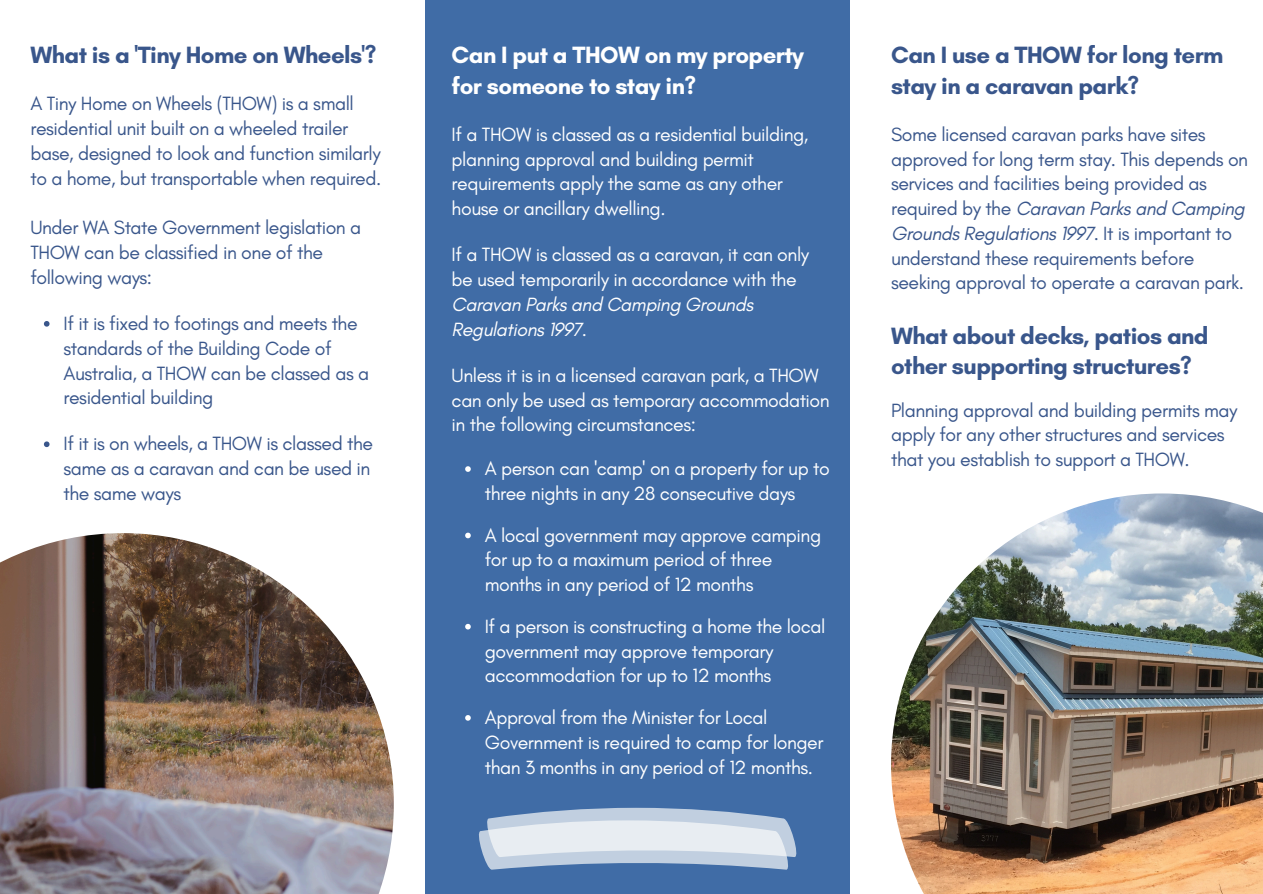
<style>
.page{position:relative;width:1263px;height:894px;background:#fff}
.page>*{position:absolute;margin:0;border:0;box-sizing:border-box;transform-origin:0 0}
.t1{font:700 24px/30.3px "Glacial Indifference";letter-spacing:-.025em;color:#39568b}
.t2{font:700 24px/30.3px "Glacial Indifference";letter-spacing:-.025em;color:#fff}
.t3{font:19.5px/24.8px "Glacial Indifference";letter-spacing:-.025em;color:#39568b}
.t4{font:19.5px/24.8px "Glacial Indifference";letter-spacing:-.025em;color:#fff}
.s1{font-style:italic}
</style>
<div class="page">
<div style="left:426px;top:0;width:424px;height:893px;background:#406ca6"></div>
<img style="left:891px;top:493px;width:372px;height:400px">
<img style="left:0;top:533px;width:394px;height:360px">
<svg style="left:44px;top:321px;width:6px;height:5px"></svg>
<svg style="left:44px;top:441px;width:6px;height:6px"></svg>
<svg style="left:465px;top:466px;width:6px;height:5px"></svg>
<svg style="left:465px;top:532px;width:6px;height:6px"></svg>
<svg style="left:465px;top:623px;width:6px;height:6px"></svg>
<svg style="left:465px;top:715px;width:6px;height:5px"></svg>
<svg style="left:479px;top:807px;width:318px;height:62px;background:#bccbde"></svg>
<p class="t1" style="left:30px;top:40px;width:347px">What is a 'Tiny Home on Wheels'?</p>
<p class="t3" style="left:30px;top:91px;width:352px">A Tiny Home on Wheels (THOW) is a small residential unit built on a wheeled trailer base, designed to look and function similarly to a home, but transportable when required.</p>
<p class="t3" style="left:30px;top:215px;width:332px">Under WA State Government legislation a<br>THOW can be classified in one of the following ways:</p>
<p class="t3" style="left:64px;top:311px;width:307px">If it is fixed to footings and meets the standards of the Building Code of<br>Australia, a THOW can be classed as a residential building</p>
<h1 class="t3" style="left:64px;top:431px;width:311px">If it is on wheels, a THOW is classed the same as a caravan and can be used in the same ways</h1>
<p class="t2" style="left:452px;top:40px;width:354px">Can I put a THOW on my property for someone to stay in?</p>
<p class="t4" style="left:452px;top:122px;width:358px">If a THOW is classed as a residential building, planning approval and building permit requirements apply the same as any other house or ancillary dwelling.</p>
<p class="t4" style="left:452px;top:242px;width:359px">If a THOW is classed as a caravan, it can only be used temporarily in accordance with the <span class="s1">Caravan Parks and Camping Grounds Regulations 1997</span>.</p>
<p class="t4" style="left:452px;top:362px;width:380px">Unless it is in a licensed caravan park, a THOW can only be used as temporary accommodation in the following circumstances:</p>
<p class="t4" style="left:485px;top:456px;width:346px">A person can 'camp' on a property for up to three nights in any 28 consecutive days</p>
<p class="t4" style="left:485px;top:522px;width:338px">A local government may approve camping for up to a maximum period of three months in any period of 12 months</p>
<p class="t4" style="left:485px;top:613px;width:342px">If a person is constructing a home the local government may approve temporary accommodation for up to 12 months</p>
<p class="t4" style="left:485px;top:704px;width:340px">Approval from the Minister for Local<br>Government is required to camp for longer than 3 months in any period of 12 months.</p>
<h1 class="t1" style="left:891px;top:40px;width:334px">Can I use a THOW for long term stay in a caravan park?</h1>
<p class="t3" style="left:891px;top:122px;width:359px">Some licensed caravan parks have sites approved for long term stay. This depends on services and facilities being provided as required by the <span class="s1">Caravan Parks and Camping Grounds Regulations 1997</span>. It is important to understand these requirements before seeking approval to operate a caravan park.</p>
<h1 class="t1" style="left:891px;top:320px;width:319px">What about decks, patios and other supporting structures?</h1>
<p class="t3" style="left:891px;top:397px;width:348px">Planning approval and building permits may apply for any other structures and services that you establish to support a THOW.</p>
</div>
